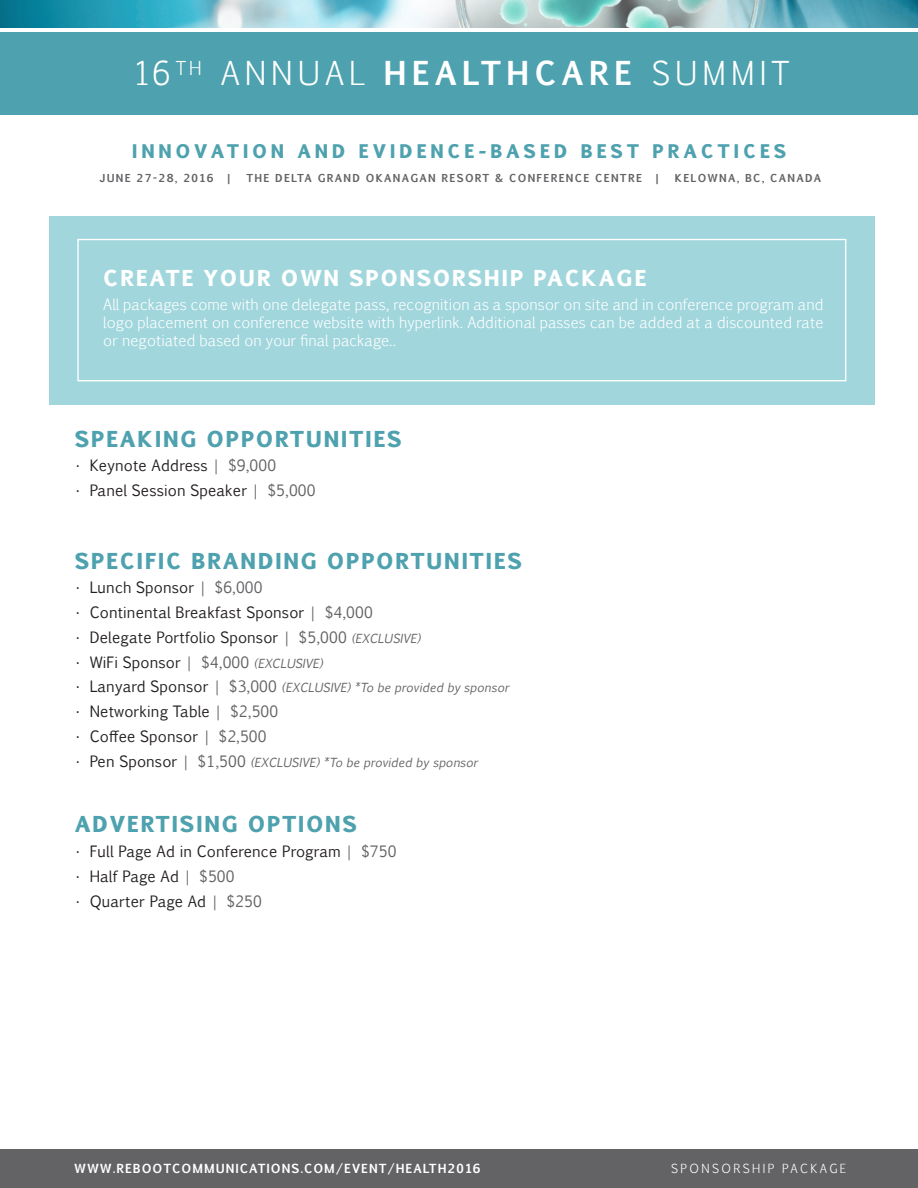
<style>
.page{position:relative;width:918px;height:1188px;background:#fff}
.page>*{position:absolute;margin:0;border:0;box-sizing:border-box;transform-origin:0 0}
.t1{font:300 31.5px "Pigiarniq";letter-spacing:.16em;color:#fff}
.t2{font:800 21px "Pigiarniq";letter-spacing:.07em;color:#4ea1ae}
.t3{font:800 21px "Pigiarniq";letter-spacing:.07em;color:#fff}
.t4{font:800 18px "Pigiarniq";letter-spacing:.2em;color:#4ea1ae}
.t5{font:15px "Pigiarniq";letter-spacing:.01em;color:#231f20}
.t6{font:300 15px/18px "Pigiarniq";letter-spacing:.005em;color:#fff;text-align:justify}
.t7{font:italic 12px "Pigiarniq";letter-spacing:.01em;color:#636366}
.t8{font:700 12px "Pigiarniq";letter-spacing:.08em;color:#fff}
.t9{font:300 12px "Pigiarniq";letter-spacing:.2em;color:#fff}
.t10{font:700 10.5px "Pigiarniq";letter-spacing:.12em;color:#636366}
.s1{font-weight:700}
.s2{color:#636366}
.s3{font-style:italic;font-size:12px;color:#636366}
.s4{font-style:normal;font-size:15px;color:#231f20}
.s5{font-style:normal;font-size:15px}
</style>
<div class="page">
<div style="left:0;top:1149px;width:918px;height:39px;background:#636366"></div>
<svg style="left:0;top:0;width:918px;height:27px;background:#7ebcc7"></svg>
<div style="left:0;top:32px;width:918px;height:82px;background:#4ea1ae"></div>
<div style="left:49px;top:216px;width:825px;height:189px;background:#a0d6dc"></div>
<div style="left:77px;top:239px;width:769px;height:142px;border:1px solid #fff"></div>
<h1 class="t1" style="left:136px;top:51px;width:655px">16 <sup>TH</sup> ANNUAL <span class="s1">HEALTHCARE</span> SUMMIT</h1>
<p class="t4" style="left:132px;top:137px;width:656px">INNOVATION AND EVIDENCE-BASED BEST PRACTICES</p>
<p class="t10" style="left:99px;top:171px;width:134px">JUNE 27-28, 2016 |</p>
<p class="t10" style="left:246px;top:171px;width:415px">THE DELTA GRAND OKANAGAN RESORT &amp; CONFERENCE CENTRE |</p>
<p class="t10" style="left:675px;top:171px;width:148px">KELOWNA, BC, CANADA</p>
<h2 class="t3" style="left:103px;top:261px;width:545px">CREATE YOUR OWN SPONSORSHIP PACKAGE</h2>
<p class="t6" style="left:103px;top:295px;width:722px">All packages come with one delegate pass, recognition as a sponsor on site and in conference program and logo placement on conference website with hyperlink. Additional passes can be added at a discounted rate or negotiated based on your final package..</p>
<h2 class="t2" style="left:75px;top:422px;width:329px">SPEAKING OPPORTUNITIES</h2>
<p class="t5" style="left:75px;top:455px;width:203px">• Keynote Address <span class="s2">| $9,000</span></p>
<p class="t5" style="left:75px;top:480px;width:242px">• Panel Session Speaker <span class="s2">| $5,000</span></p>
<h2 class="t2" style="left:75px;top:544px;width:449px">SPECIFIC BRANDING OPPORTUNITIES</h2>
<p class="t5" style="left:75px;top:577px;width:189px">• Lunch Sponsor <span class="s2">| $6,000</span></p>
<p class="t5" style="left:75px;top:602px;width:300px">• Continental Breakfast Sponsor <span class="s2">| $4,000</span></p>
<p class="t5" style="left:75px;top:627px;width:347px">• Delegate Portfolio Sponsor <span class="s2">| $5,000</span> <span class="s3">(EXCLUSIVE)</span></p>
<p class="t5" style="left:75px;top:652px;width:250px">• WiFi Sponsor <span class="s2">| $4,000</span> <span class="s3">(EXCLUSIVE)</span></p>
<p class="t7" style="left:75px;top:680px;width:436px"><span class="s4">• Lanyard Sponsor</span> <span class="s5">| $3,000</span> (EXCLUSIVE) *To be provided by sponsor</p>
<p class="t5" style="left:75px;top:701px;width:205px">• Networking Table <span class="s2">| $2,500</span></p>
<p class="t5" style="left:75px;top:726px;width:193px">• Coffee Sponsor <span class="s2">| $2,500</span></p>
<p class="t7" style="left:75px;top:754px;width:405px"><span class="s4">• Pen Sponsor</span> <span class="s5">| $1,500</span> (EXCLUSIVE) *To be provided by sponsor</p>
<h2 class="t2" style="left:75px;top:808px;width:284px">ADVERTISING OPTIONS</h2>
<p class="t5" style="left:75px;top:841px;width:323px">• Full Page Ad in Conference Program <span class="s2">| $750</span></p>
<p class="t5" style="left:75px;top:866px;width:161px">• Half Page Ad <span class="s2">| $500</span></p>
<p class="t5" style="left:75px;top:891px;width:189px">• Quarter Page Ad <span class="s2">| $250</span></p>
<p class="t8" style="left:74px;top:1160px;width:408px">WWW.REBOOTCOMMUNICATIONS.COM/EVENT/HEALTH2016</p>
<p class="t9" style="left:671px;top:1160px;width:176px">SPONSORSHIP PACKAGE</p>
</div>
